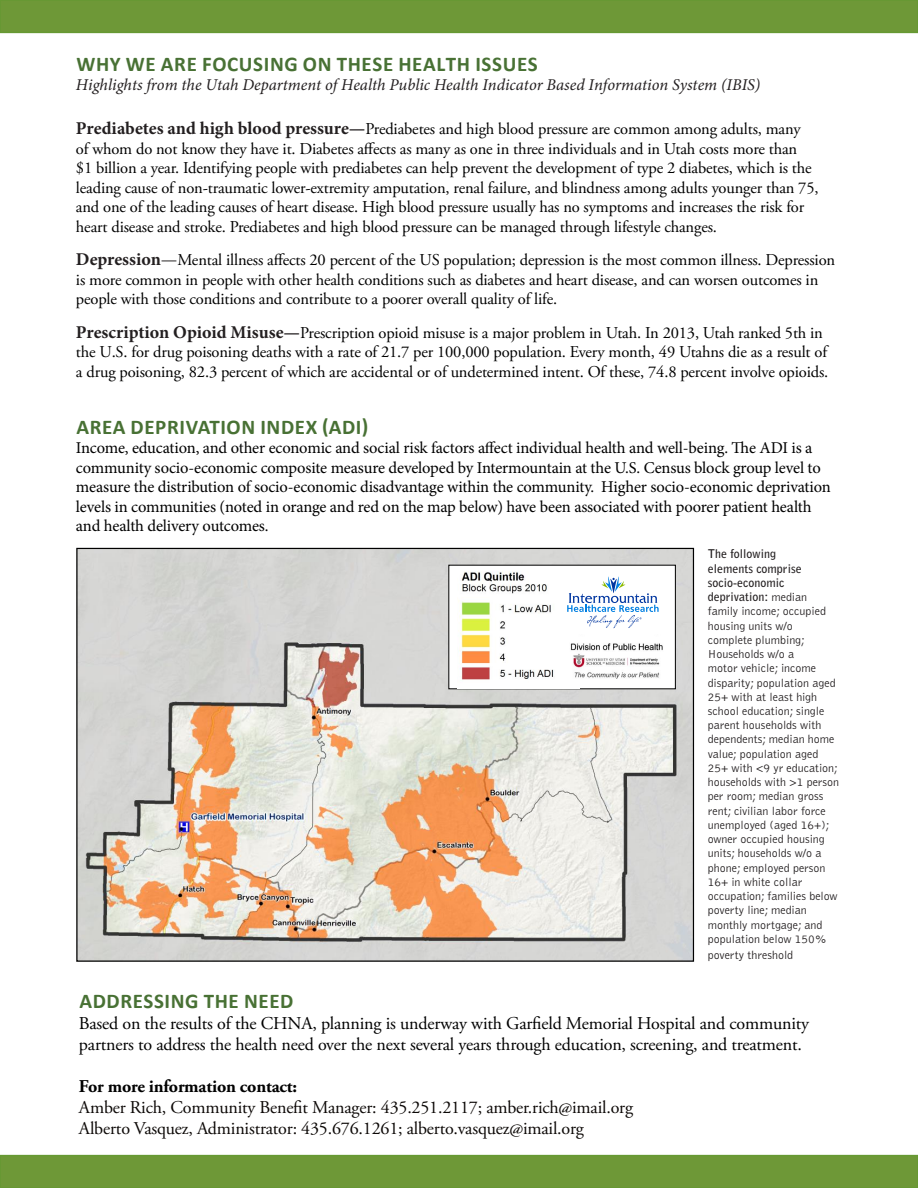
<style>
.page{position:relative;width:918px;height:1188px;background:#fff}
.page>*{position:absolute;margin:0;border:0;box-sizing:border-box;transform-origin:0 0}
.t1{font:700 21px "Calibri";letter-spacing:.03em;color:#487134}
.t2{font:18px/21px "Adobe Garamond Pro";letter-spacing:-.01em;color:#000}
.t3{font:18px "Adobe Garamond Pro";letter-spacing:-.01em;color:#0c0806}
.t4{font:700 18px "Adobe Garamond Pro";letter-spacing:-.01em;color:#000}
.t5{font:16.5px/19.5px "Adobe Garamond Pro";letter-spacing:-.01em;color:#000}
.t6{font:16.5px/19.5px "Minion Pro";letter-spacing:-.01em;color:#000}
.t7{font:italic 16.5px "Minion Pro";color:#231f20}
.t8{font:13.8px "Calibri";color:#000}
.t9{font:300 12px/14.2px "Bell Gothic Std";color:#231f20}
.s1{font-family:"Minion Pro";font-weight:700;font-size:18px;color:#231f20}
.s2{font-family:"Minion Pro";font-size:18px;color:#231f20}
.s3{font-weight:700}
</style>
<div class="page">
<div style="left:0;top:1156px;width:918px;height:32px;background:#6e9837"></div>
<div style="left:0;top:1155px;width:918px;height:33px;border:2px solid #693"></div>
<div style="left:0;top:0;width:918px;height:32px;background:#6e9837"></div>
<div style="left:0;top:0;width:918px;height:33px;border:2px solid #693"></div>
<img style="left:78px;top:550px;width:614px;height:410px">
<div style="left:448px;top:565px;width:228px;height:124px;background:#fff"></div>
<img style="left:457px;top:571px;width:122px;height:117px">
<img style="left:561px;top:634px;width:102px;height:45px">
<svg style="left:567px;top:577px;width:92px;height:51px"></svg>
<p class="t1" style="left:76px;top:51px;width:463px">WHY WE ARE FOCUSING ON THESE HEALTH ISSUES</p>
<p class="t7" style="left:76px;top:74px;width:686px">Highlights from the Utah Department of Health Public Health Indicator Based Information System (IBIS)</p>
<p class="t5" style="left:76px;top:120px;width:744px"><span class="s1">Prediabetes and high blood pressure—</span>Prediabetes and high blood pressure are common among adults, many<br>of whom do not know they have it. Diabetes affects as many as one in three individuals and in Utah costs more than<br>$1 billion a year. Identifying people with prediabetes can help prevent the development of type 2 diabetes, which is the leading cause of non-traumatic lower-extremity amputation, renal failure, and blindness among adults younger than 75, and one of the leading causes of heart disease. High blood pressure usually has no symptoms and increases the risk for heart disease and stroke. Prediabetes and high blood pressure can be managed through lifestyle changes.</p>
<p class="t5" style="left:76px;top:251px;width:761px"><span class="s1">Depression</span><span class="s2">—</span>Mental illness affects 20 percent of the US population; depression is the most common illness. Depression is more common in people with other health conditions such as diabetes and heart disease, and can worsen outcomes in people with those conditions and contribute to a poorer overall quality of life.</p>
<p class="t5" style="left:76px;top:324px;width:754px"><span class="s1">Prescription Opioid Misuse—</span>Prescription opioid misuse is a major problem in Utah. In 2013, Utah ranked 5th in the U.S. for drug poisoning deaths with a rate of 21.7 per 100,000 population. Every month, 49 Utahns die as a result of a drug poisoning, 82.3 percent of which are accidental or of undetermined intent. Of these, 74.8 percent involve opioids.</p>
<p class="t1" style="left:76px;top:414px;width:293px">AREA DEPRIVATION INDEX (ADI)</p>
<p class="t6" style="left:76px;top:439px;width:756px">Income, education, and other economic and social risk factors affect individual health and well-being. The ADI is a community socio-economic composite measure developed by Intermountain at the U.S. Census block group level to measure the distribution of socio-economic disadvantage within the community. Higher socio-economic deprivation levels in communities (noted in orange and red on the map below) have been associated with poorer patient health and health delivery outcomes.</p>
<p class="t9" style="left:708px;top:547px;width:133px"><span class="s3">The following<br>elements comprise socio-economic deprivation:</span> median family income; occupied housing units w/o complete plumbing;<br>Households w/o a<br>motor vehicle; income disparity; population aged<br>25+ with at least high school education; single parent households with dependents; median home value; population aged<br>25+ with &lt;9 yr education; households with &gt;1 person per room; median gross rent; civilian labor force unemployed (aged 16+); owner occupied housing units; households w/o a phone; employed person<br>16+ in white collar occupation; families below poverty line; median monthly mortgage; and population below 150%</p>
<p class="t9" style="left:708px;top:948px;width:87px">poverty threshold</p>
<p class="t1" style="left:79px;top:987px;width:216px">ADDRESSING THE NEED</p>
<p class="t2" style="left:79px;top:1013px;width:732px">Based on the results of the CHNA, planning is underway with Garfield Memorial Hospital and community partners to address the health need over the next several years through education, screening, and treatment.</p>
<p class="t4" style="left:79px;top:1076px;width:220px">For more information contact:</p>
<p class="t3" style="left:79px;top:1096px;width:556px">Amber Rich, Community Benefit Manager: 435.251.2117; amber.rich@imail.org</p>
<p class="t3" style="left:79px;top:1117px;width:507px">Alberto Vasquez, Administrator: 435.676.1261; alberto.vasquez@imail.org</p>
<p class="t8" style="left:4px;top:1034px;width:696px">Needs Assessment were developed through a collaboration between Intermountain Healthcare’s Office of Research and the</p>
</div>
